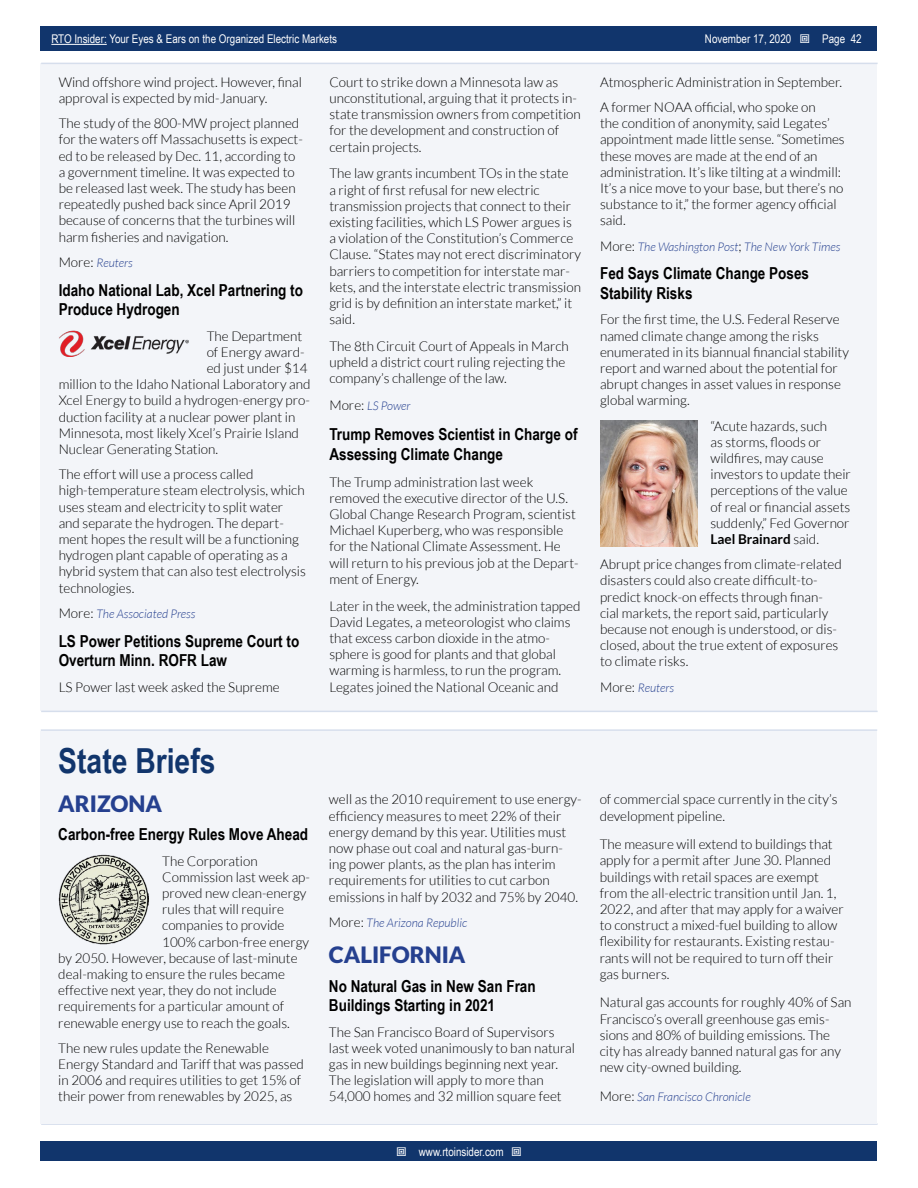
<style>
.page{position:relative;width:918px;height:1188px;background:#fff}
.page>*{position:absolute;margin:0;border:0;box-sizing:border-box;transform-origin:0 0}
.t1{font:700 34.5px "Arial Narrow";color:#11356c}
.t2{font:900 22.5px "Lato";color:#25408f}
.t3{font:700 16.5px/19.8px "Arial Narrow";color:#000}
.t4{font:300 13.5px/16.2px "Lato";color:#000}
.t5{font:italic 300 12px "Lato";color:#25408f}
.t6{font:12px "Arial Narrow";color:#fff}
.s1{font-style:normal;font-size:13.5px;color:#000}
.s2{font-weight:700}
</style>
<div class="page">
<div style="left:41px;top:1142px;width:836px;height:19px;background:#11356c"></div>
<div style="left:41px;top:27px;width:836px;height:24px;background:#11356c"></div>
<hr style="left:51px;top:44px;width:56px;height:1px;background:#fff">
<div style="left:40px;top:63px;width:837px;height:648px;background:#f3f5f9"></div>
<hr style="left:41px;top:63px;width:837px;height:1px;background:#d6deec">
<hr style="left:41px;top:1123px;width:837px;height:2px;background:#d6deec">
<hr style="left:41px;top:711px;width:837px;height:1px;background:#d6deec">
<img style="left:600px;top:421px;width:97px;height:125px">
<img style="left:59px;top:330px;width:130px;height:27px">
<div style="left:41px;top:731px;width:836px;height:392px;background:#f3f5f9"></div>
<hr style="left:41px;top:729px;width:836px;height:2px;background:#d6deec">
<img style="left:58px;top:855px;width:91px;height:90px">
<p class="t6" style="left:51px;top:30px;width:287px">RTO Insider: Your Eyes &amp; Ears on the Organized Electric Markets</p>
<p class="t6" style="left:705px;top:30px;width:88px">November 17, 2020</p>
<p class="t6" style="left:822px;top:30px;width:41px">Page 42</p>
<p class="t4" style="left:59px;top:74px;width:245px">Wind offshore wind project. However, final approval is expected by mid-January.</p>
<p class="t4" style="left:59px;top:115px;width:246px">The study of the 800-MW project planned for the waters off Massachusetts is expect&shy;ed to be released by Dec. 11, according to a government timeline. It was expected to be released last week. The study has been repeatedly pushed back since April 2019 because of concerns that the turbines will harm fisheries and navigation.</p>
<p class="t5" style="left:59px;top:256px;width:76px"><span class="s1">More:</span> Reuters</p>
<p class="t3" style="left:59px;top:279px;width:246px">Idaho National Lab, Xcel Partnering to<br>Produce Hydrogen</p>
<p class="t4" style="left:207px;top:328px;width:97px">The Department</p>
<p class="t4" style="left:207px;top:344px;width:99px">of Energy award-</p>
<p class="t4" style="left:207px;top:360px;width:102px">ed just under $14</p>
<p class="t4" style="left:59px;top:376px;width:253px">million to the Idaho National Laboratory and</p>
<p class="t4" style="left:59px;top:393px;width:253px">Xcel Energy to build a hydrogen-energy pro-</p>
<p class="t4" style="left:59px;top:409px;width:238px">duction facility at a nuclear power plant in</p>
<p class="t4" style="left:59px;top:425px;width:242px">Minnesota, most likely Xcel’s Prairie Island</p>
<p class="t4" style="left:59px;top:441px;width:161px">Nuclear Generating Station.</p>
<p class="t4" style="left:59px;top:466px;width:249px">The effort will use a process called high-temperature steam electrolysis, which uses steam and electricity to split water and separate the hydrogen. The depart&shy;ment hopes the result will be a functioning hydrogen plant capable of operating as a hybrid system that can also test electrolysis technologies.</p>
<p class="t5" style="left:59px;top:607px;width:138px"><span class="s1">More:</span> The Associated Press</p>
<p class="t3" style="left:59px;top:630px;width:242px">LS Power Petitions Supreme Court to<br>Overturn Minn. ROFR Law</p>
<p class="t4" style="left:59px;top:679px;width:223px">LS Power last week asked the Supreme</p>
<p class="t4" style="left:329px;top:74px;width:253px">Court to strike down a Minnesota law as unconstitutional, arguing that it protects in&shy;state transmission owners from competition for the development and construction of certain projects.</p>
<p class="t4" style="left:329px;top:165px;width:253px">The law grants incumbent TOs in the state<br>a right of first refusal for new electric transmission projects that connect to their existing facilities, which LS Power argues is a violation of the Constitution’s Commerce Clause. “States may not erect discriminatory barriers to competition for interstate mar&shy;kets, and the interstate electric transmission grid is by definition an interstate market,” it said.</p>
<p class="t4" style="left:329px;top:338px;width:241px">The 8th Circuit Court of Appeals in March upheld a district court ruling rejecting the company’s challenge of the law.</p>
<p class="t5" style="left:329px;top:399px;width:83px"><span class="s1">More:</span> LS Power</p>
<p class="t3" style="left:329px;top:424px;width:250px">Trump Removes Scientist in Charge of<br>Assessing Climate Change</p>
<p class="t4" style="left:329px;top:474px;width:251px">The Trump administration last week removed the executive director of the U.S.<br>Global Change Research Program, scientist Michael Kuperberg, who was responsible for the National Climate Assessment. He will return to his previous job at the Depart&shy;ment of Energy.</p>
<p class="t4" style="left:329px;top:598px;width:253px">Later in the week, the administration tapped David Legates, a meteorologist who claims that excess carbon dioxide in the atmo&shy;sphere is good for plants and that global warming is harmless, to run the program.<br>Legates joined the National Oceanic and</p>
<p class="t4" style="left:600px;top:70px;width:244px;line-height:25.2px">Atmospheric Administration in September.<br>A former NOAA official, who spoke on</p>
<p class="t4" style="left:600px;top:115px;width:246px">the condition of anonymity, said Legates’ appointment made little sense. “Sometimes these moves are made at the end of an administration. It’s like tilting at a windmill:<br>It’s a nice move to your base, but there’s no substance to it,” the former agency official said.</p>
<p class="t5" style="left:600px;top:240px;width:242px"><span class="s1">More:</span> The Washington Post<span class="s1">;</span> The New York Times</p>
<p class="t3" style="left:600px;top:263px;width:211px">Fed Says Climate Change Poses<br>Stability Risks</p>
<p class="t4" style="left:600px;top:312px;width:250px">For the first time, the U.S. Federal Reserve named climate change among the risks enumerated in its biannual financial stability report and warned about the potential for abrupt changes in asset values in response global warming.</p>
<p class="t4" style="left:711px;top:418px;width:142px">“Acute hazards, such<br>as storms, floods or wildfires, may cause investors to update their perceptions of the value of real or financial assets suddenly,” Fed Governor<br><span class="s2">Lael Brainard</span> said.</p>
<p class="t4" style="left:600px;top:556px;width:243px">Abrupt price changes from climate-related disasters could also create difficult-to&shy;predict knock-on effects through finan&shy;cial markets, the report said, particularly because not enough is understood, or dis&shy;closed, about the true extent of exposures to climate risks.</p>
<p class="t5" style="left:600px;top:681px;width:76px"><span class="s1">More:</span> Reuters</p>
<h1 class="t1" style="left:58px;top:735px;width:159px">State Briefs</h1>
<h2 class="t2" style="left:58px;top:790px;width:105px">ARIZONA</h2>
<p class="t3" style="left:58px;top:824px;width:251px">Carbon-free Energy Rules Move Ahead</p>
<p class="t4" style="left:162px;top:853px;width:97px">The Corporation</p>
<p class="t4" style="left:162px;top:869px;width:149px">Commission last week ap-</p>
<p class="t4" style="left:162px;top:885px;width:146px">proved new clean-energy</p>
<p class="t4" style="left:162px;top:901px;width:123px">rules that will require</p>
<p class="t4" style="left:162px;top:918px;width:124px">companies to provide</p>
<p class="t4" style="left:162px;top:934px;width:148px">100% carbon-free energy</p>
<p class="t4" style="left:58px;top:950px;width:241px">by 2050. However, because of last-minute</p>
<p class="t4" style="left:58px;top:966px;width:228px">deal-making to ensure the rules became</p>
<p class="t4" style="left:58px;top:982px;width:220px">effective next year, they do not include</p>
<p class="t4" style="left:58px;top:999px;width:227px">requirements for a particular amount of</p>
<p class="t4" style="left:58px;top:1015px;width:233px">renewable energy use to reach the goals.</p>
<p class="t4" style="left:58px;top:1040px;width:247px">The new rules update the Renewable Energy Standard and Tariff that was passed in 2006 and requires utilities to get 15% of their power from renewables by 2025, as</p>
<p class="t4" style="left:329px;top:792px;width:254px">well as the 2010 requirement to use energy&shy;efficiency measures to meet 22% of their energy demand by this year. Utilities must now phase out coal and natural gas-burn&shy;ing power plants, as the plan has interim requirements for utilities to cut carbon emissions in half by 2032 and 75% by 2040.</p>
<p class="t5" style="left:329px;top:916px;width:140px"><span class="s1">More:</span> The Arizona Republic</p>
<h2 class="t2" style="left:329px;top:941px;width:138px">CALIFORNIA</h2>
<p class="t3" style="left:329px;top:975px;width:208px">No Natural Gas in New San Fran<br>Buildings Starting in 2021</p>
<p class="t4" style="left:329px;top:1024px;width:247px">The San Francisco Board of Supervisors last week voted unanimously to ban natural gas in new buildings beginning next year.<br>The legislation will apply to more than 54,000 homes and 32 million square feet</p>
<p class="t6" style="left:419px;top:1143px;width:86px">www.rtoinsider.com</p>
<p class="t4" style="left:600px;top:792px;width:239px">of commercial space currently in the city’s development pipeline.</p>
<p class="t4" style="left:600px;top:836px;width:246px">The measure will extend to buildings that apply for a permit after June 30. Planned buildings with retail spaces are exempt from the all-electric transition until Jan. 1, 2022, and after that may apply for a waiver to construct a mixed-fuel building to allow flexibility for restaurants. Existing restau&shy;rants will not be required to turn off their gas burners.</p>
<p class="t4" style="left:600px;top:995px;width:253px">Natural gas accounts for roughly 40% of San Francisco’s overall greenhouse gas emis&shy;sions and 80% of building emissions. The city has already banned natural gas for any new city-owned building.</p>
<p class="t5" style="left:600px;top:1090px;width:153px"><span class="s1">More:</span> San Francisco Chronicle</p>
</div>
